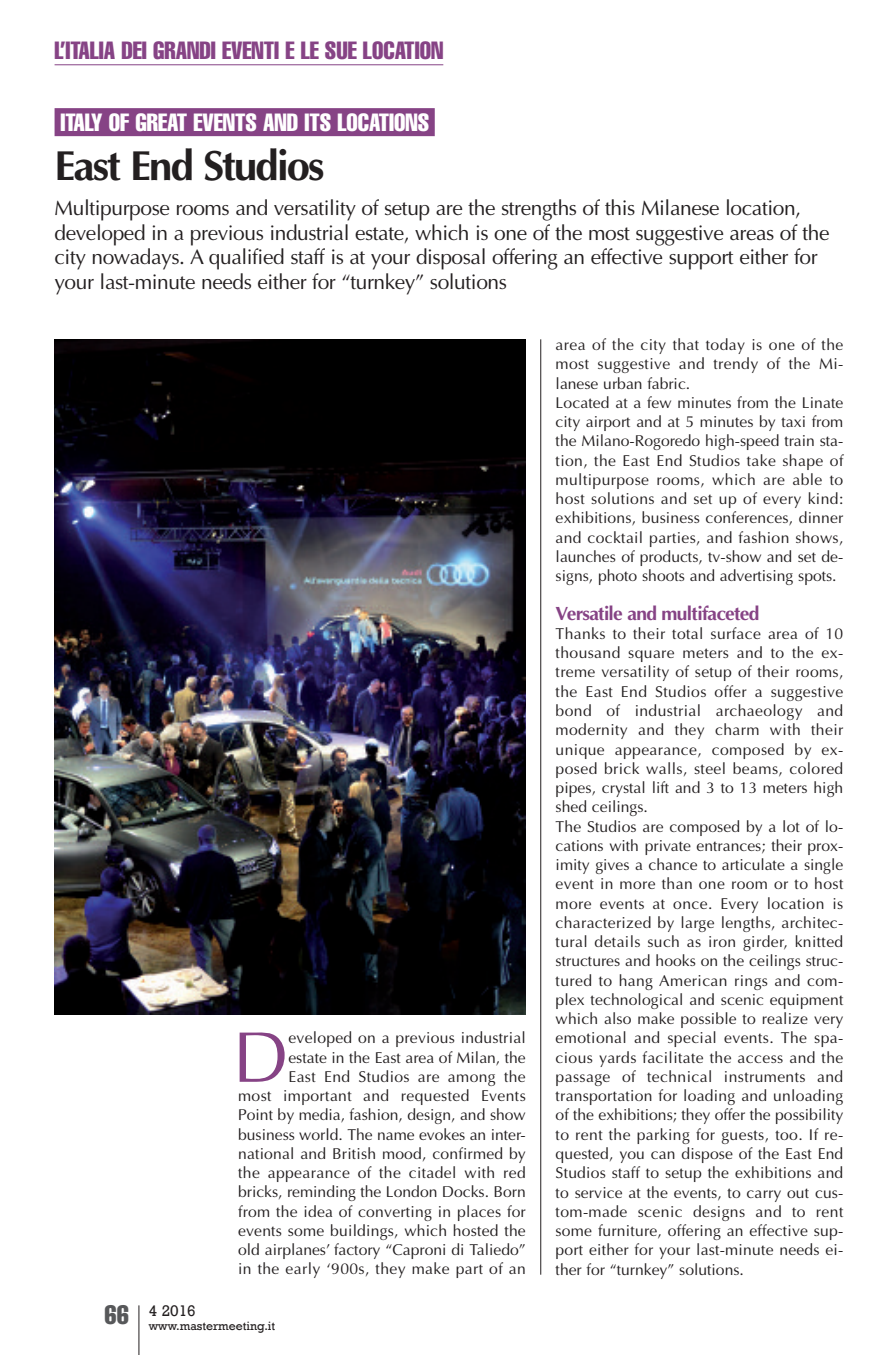
<style>
.page{position:relative;width:893px;height:1355px;background:#fff}
.page>*{position:absolute;margin:0;border:0;box-sizing:border-box;transform-origin:0 0}
.t1{font:72.27px "Optima";color:#864385}
.t2{font:700 42px "Optima";letter-spacing:-.045em;color:#231f20}
.t3{font:extra-condensed 24.5px "Helvetica";color:#864385}
.t4{font:extra-condensed 24.5px "Helvetica";color:#fff}
.t5{font:21px/24.5px "Optima";letter-spacing:-.02em;color:#231f20}
.t6{font:700 19.25px "Optima";letter-spacing:-.035em;color:#864385}
.t7{font:15.75px/19.2px "Optima";letter-spacing:.015em;color:#231f20}
.t8{font:15.75px "Rockwell";color:#231f20}
.t9{font:12.25px "Rockwell";color:#231f20}
.s1{color:#864385}
</style>
<div class="page">
<hr style="left:138px;top:1305px;width:1px;height:49px;background:#231f20">
<hr style="left:55px;top:64px;width:388px;height:1px;background:#864385">
<hr style="left:540px;top:339px;width:1px;height:935px;background:#231f20">
<div style="left:55px;top:108px;width:380px;height:28px;background:#864385"></div>
<img style="left:55px;top:339px;width:471px;height:675px">
<h3 class="t3" style="left:55px;top:42px;width:390px">L’ITALIA DEI GRANDI EVENTI E LE SUE LOCATION</h3>
<h3 class="t4" style="left:60px;top:114px;width:376px">ITALY OF GREAT EVENTS AND ITS LOCATIONS<span class="s1">.</span></h3>
<h2 class="t2" style="left:55px;top:141px;width:271px">East End Studios</h2>
<p class="t5" style="left:55px;top:196px;width:777px">Multipurpose rooms and versatility of setup are the strengths of this Milanese location, developed in a previous industrial estate, which is one of the most suggestive areas of the city nowadays. A qualified staff is at your disposal offering an effective support either for your last-minute needs either for “turnkey” solutions</p>
<p class="t7" style="left:238px;top:1028px;width:289px;text-align:right">eveloped on a previous industrial<br>estate in the East area of Milan, the<br>East End Studios are among the<br>most important and requested Events Point by media, fashion, design, and show business world. The name evokes an inter&shy;national and British mood, confirmed by the appearance of the citadel with red bricks, reminding the London Docks. Born from the idea of converting in places for events some buildings, which hosted the old airplanes’ factory “Caproni di Taliedo” in the early ‘900s, they make part of an</p>
<h1 class="t1" style="left:232px;top:1014px;width:58px">D</h1>
<p class="t9" style="left:105px;top:1318px;width:172px"><sup>66</sup> www.mastermeeting.it</p>
<p class="t8" style="left:149px;top:1300px;width:49px">4 2016</p>
<p class="t7" style="left:556px;top:335px;width:289px">area of the city that today is one of the most suggestive and trendy of the Mi&shy;lanese urban fabric.<br>Located at a few minutes from the Linate city airport and at 5 minutes by taxi from the Milano-Rogoredo high-speed train sta&shy;tion, the East End Studios take shape of multipurpose rooms, which are able to host solutions and set up of every kind: exhibitions, business conferences, dinner and cocktail parties, and fashion shows, launches of products, tv-show and set de&shy;signs, photo shoots and advertising spots.</p>
<p class="t6" style="left:556px;top:601px;width:205px">Versatile and multifaceted</p>
<p class="t7" style="left:556px;top:624px;width:289px">Thanks to their total surface area of 10 thousand square meters and to the ex&shy;treme versatility of setup of their rooms, the East End Studios offer a suggestive bond of industrial archaeology and modernity and they charm with their unique appearance, composed by ex&shy;posed brick walls, steel beams, colored pipes, crystal lift and 3 to 13 meters high shed ceilings.<br>The Studios are composed by a lot of lo&shy;cations with private entrances; their prox&shy;imity gives a chance to articulate a single event in more than one room or to host more events at once. Every location is characterized by large lengths, architec&shy;tural details such as iron girder, knitted structures and hooks on the ceilings struc&shy;tured to hang American rings and com&shy;plex technological and scenic equipment which also make possible to realize very emotional and special events. The spa&shy;cious yards facilitate the access and the passage of technical instruments and transportation for loading and unloading of the exhibitions; they offer the possibility to rent the parking for guests, too. If re&shy;quested, you can dispose of the East End Studios staff to setup the exhibitions and to service at the events, to carry out cus&shy;tom-made scenic designs and to rent some furniture, offering an effective sup&shy;port either for your last-minute needs ei&shy;ther for “turnkey” solutions.</p>
</div>
